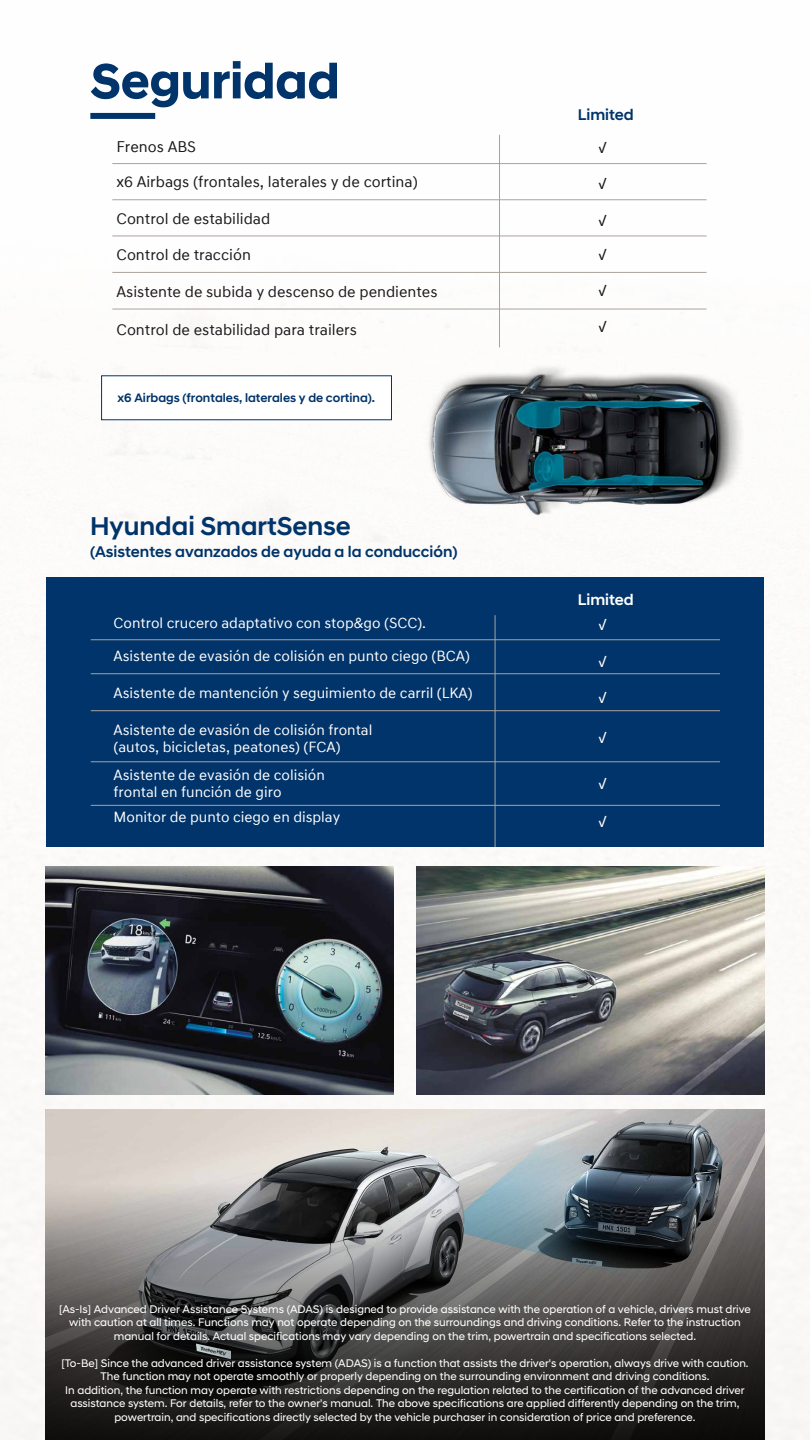
<style>
.page{position:relative;width:810px;height:1440px;background:#fff}
.page>*{position:absolute;margin:0;border:0;box-sizing:border-box;transform-origin:0 0}
.t1{font:700 50.25px "Hyundai Sans Head Office";color:#00346a}
.t2{font:500 26.25px "Hyundai Sans Head Office";color:#00346a}
.t3{font:15.75px/34.1px "Hyundai Sans Text Office";color:#1b171b}
.t4{font:500 15.75px "Hyundai Sans Head Office";color:#00346a}
.t5{font:500 15.75px "Hyundai Sans Head Office";color:#fff}
.t6{font:15.75px "Hyundai Sans Text Office";color:#fff}
.t7{font:15px/17.2px "Hyundai Sans Text Office";color:#fff}
.t8{font:500 12.45px "Hyundai Sans Head Office";color:#00346a}
.t9{font:11.25px/13.5px "Hyundai Sans Head Office";color:#fff;text-align:center}
.t10{font:500 5.03px "Hyundai Sans Head";color:#000;scale:.94 1}
.t11{font:500 3.97px "Hyundai Sans Head";color:#000;scale:.94 1}
.t12{font:500 2.7px "Hyundai Sans Head";color:#000;scale:.94 1}
</style>
<div class="page">
<img style="left:0;top:112px;width:810px;height:1328px">
<div style="left:90px;top:113px;width:65px;height:6px;background:#00346a"></div>
<hr style="left:499px;top:135px;width:1px;height:212px;background:#aca29a">
<hr style="left:112px;top:309px;width:595px;height:1px;background:#aca29a">
<hr style="left:112px;top:272px;width:595px;height:1px;background:#aca29a">
<hr style="left:112px;top:235px;width:595px;height:1px;background:#aca29a">
<hr style="left:112px;top:199px;width:595px;height:1px;background:#aca29a">
<hr style="left:112px;top:163px;width:595px;height:1px;background:#aca29a">
<img style="left:416px;top:867px;width:348px;height:227px">
<img style="left:46px;top:867px;width:348px;height:227px">
<img style="left:46px;top:1109px;width:718px;height:76px">
<svg style="left:46px;top:1185px;width:718px;height:255px;background:#494a4a"></svg>
<div style="left:102px;top:376px;width:289px;height:44px;background:#fff"></div>
<img style="left:412px;top:360px;width:331px;height:173px">
<div style="left:46px;top:578px;width:718px;height:269px;background:#00346a"></div>
<hr style="left:91px;top:639px;width:629px;height:1px;background:#aca29a">
<hr style="left:91px;top:673px;width:629px;height:1px;background:#aca29a">
<hr style="left:91px;top:710px;width:629px;height:1px;background:#aca29a">
<hr style="left:91px;top:761px;width:629px;height:1px;background:#aca29a">
<hr style="left:91px;top:805px;width:629px;height:1px;background:#aca29a">
<hr style="left:495px;top:615px;width:1px;height:232px;background:#aca29a">
<svg style="left:196px;top:1344px;width:35px;height:15px"></svg>
<svg style="left:453px;top:1010px;width:16px;height:11px"></svg>
<svg style="left:572px;top:1258px;width:30px;height:9px"></svg>
<h1 class="t1" style="left:90px;top:51px;width:251px">Seguridad</h1>
<h3 class="t3" style="left:117px;top:130px;width:81px">Frenos ABS</h3>
<h3 class="t3" style="left:117px;top:165px;width:303px">x6 Airbags (frontales, laterales y de cortina)</h3>
<h3 class="t3" style="left:117px;top:201px;width:155px">Control de estabilidad</h3>
<h3 class="t3" style="left:117px;top:238px;width:136px">Control de tracción</h3>
<h3 class="t3" style="left:117px;top:274px;width:323px">Asistente de subida y descenso de pendientes</h3>
<h3 class="t3" style="left:117px;top:313px;width:242px">Control de estabilidad para trailers</h3>
<p class="t8" style="left:118px;top:391px;width:259px">x6 Airbags (frontales, laterales y de cortina).</p>
<h2 class="t2" style="left:90px;top:510px;width:262px">Hyundai SmartSense</h2>
<h3 class="t4" style="left:90px;top:542px;width:369px">(Asistentes avanzados de ayuda a la conducción)</h3>
<h3 class="t7" style="left:114px;top:607px;width:358px;line-height:32.9px">Control crucero adaptativo con stop&amp;go (SCC).<br>Asistente de evasión de colisión en punto ciego (BCA)</h3>
<h3 class="t7" style="left:114px;top:684px;width:361px">Asistente de mantención y seguimiento de carril (LKA)</h3>
<h3 class="t7" style="left:114px;top:721px;width:260px">Asistente de evasión de colisión frontal (autos, bicicletas, peatones) (FCA)</h3>
<h3 class="t7" style="left:114px;top:766px;width:213px">Asistente de evasión de colisión frontal en función de giro</h3>
<h3 class="t7" style="left:114px;top:808px;width:228px">Monitor de punto ciego en display</h3>
<p class="t12" style="left:455px;top:1011px;width:16px;rotate:23deg">Tucson HEV</p>
<h3 class="t4" style="left:578px;top:105px;width:57px">Limited</h3>
<h3 class="t3" style="left:599px;top:131px;width:10px">√</h3>
<h3 class="t3" style="left:599px;top:167px;width:10px">√</h3>
<h3 class="t3" style="left:599px;top:203px;width:10px">√ √</h3>
<h3 class="t3" style="left:599px;top:273px;width:10px">√</h3>
<h3 class="t3" style="left:599px;top:310px;width:10px">√</h3>
<h3 class="t5" style="left:578px;top:590px;width:57px">Limited</h3>
<h3 class="t6" style="left:598px;top:615px;width:10px">√</h3>
<h3 class="t6" style="left:598px;top:652px;width:10px">√</h3>
<h3 class="t6" style="left:598px;top:688px;width:10px">√</h3>
<h3 class="t6" style="left:598px;top:728px;width:10px">√</h3>
<h3 class="t6" style="left:598px;top:774px;width:10px">√</h3>
<h3 class="t6" style="left:598px;top:812px;width:10px">√</h3>
<p class="t11" style="left:576px;top:1259px;width:24px;rotate:6deg">Tucson HEV</p>
<p class="t9" style="left:59px;top:1302px;width:693px">[As-Is] Advanced Driver Assistance Systems (ADAS) is designed to provide assistance with the operation of a vehicle, drivers must drive with caution at all times. Functions may not operate depending on the surroundings and driving conditions. Refer to the instruction manual for details. Actual specifications may vary depending on the trim, powertrain and specifications selected.</p>
<p class="t9" style="left:61px;top:1356px;width:689px">[To-Be] Since the advanced driver assistance system (ADAS) is a function that assists the driver's operation, always drive with caution.<br>The function may not operate smoothly or properly depending on the surrounding environment and driving conditions.<br>In addition, the function may operate with restrictions depending on the regulation related to the certification of the advanced driver assistance system. For details, refer to the owner's manual. The above specifications are applied differently depending on the trim, powertrain, and specifications directly selected by the vehicle purchaser in consideration of price and preference.</p>
<p class="t10" style="left:201px;top:1345px;width:30px;rotate:13deg">Tucson HEV</p>
</div>
